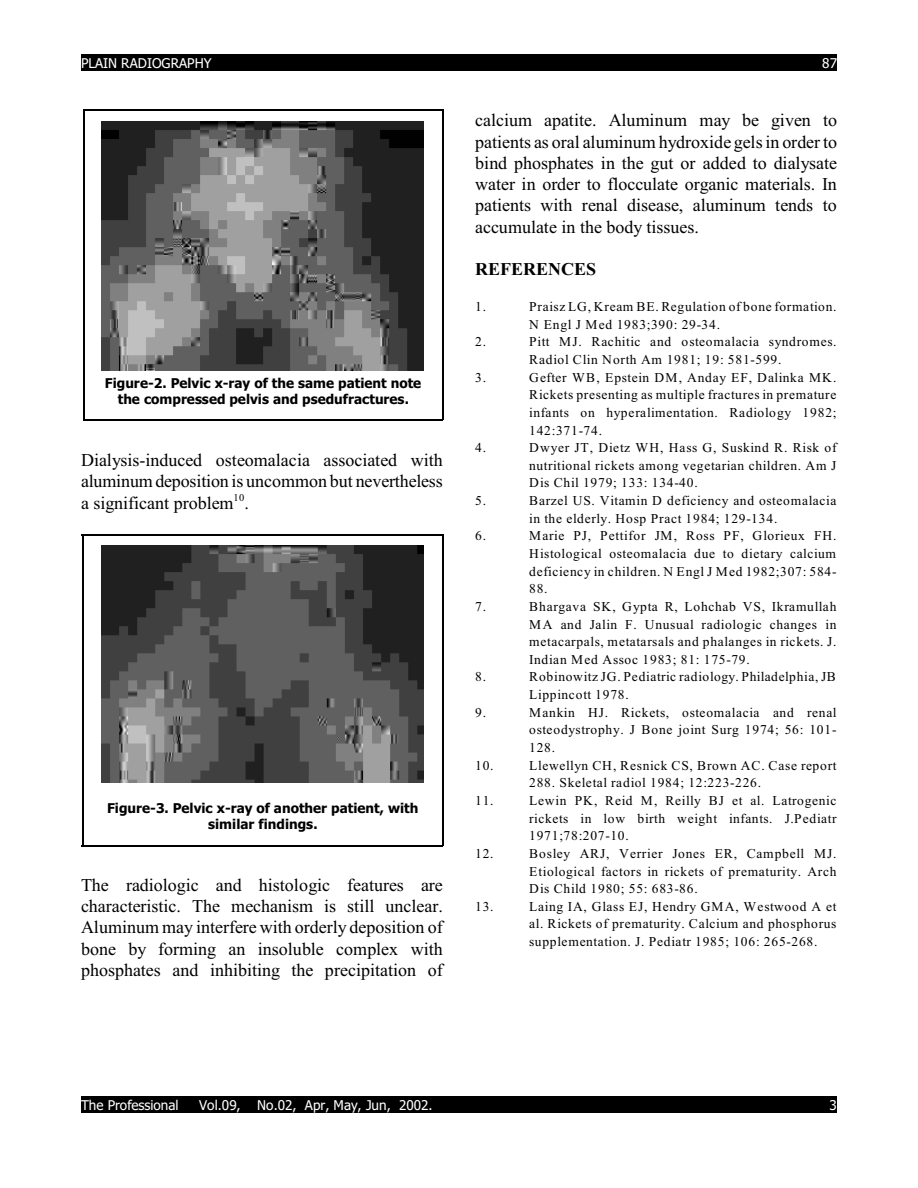
<style>
.page{position:relative;width:918px;height:1188px;background:#fff}
.page>*{position:absolute;margin:0;border:0;box-sizing:border-box;transform-origin:0 0}
.t1{font:18px/21.3px "Times New Roman";color:#000;text-align:justify}
.t2{font:700 18px "Times New Roman";letter-spacing:-.005em;color:#000}
.t3{font:13.5px/17.7px "Times New Roman";letter-spacing:.055em;color:#000;text-align:justify}
.t4{font:700 13.5px/16.2px "Tahoma";color:#000;text-align:center}
.t5{font:13.5px "Tahoma";letter-spacing:.005em;color:#fff}
.t6{font:10.5px "Times New Roman";color:#000}
</style>
<div class="page">
<div style="left:81px;top:54px;width:756px;height:16px;background:#000"></div>
<div style="left:81px;top:1097px;width:756px;height:16px;background:#000"></div>
<img style="left:101px;top:121px;width:323px;height:249px">
<hr style="left:83px;top:109px;width:1px;height:311px;background:#000">
<hr style="left:442px;top:109px;width:1px;height:311px;background:#000">
<hr style="left:83px;top:109px;width:360px;height:2px;background:#000">
<hr style="left:83px;top:419px;width:360px;height:1px;background:#000">
<img style="left:101px;top:545px;width:323px;height:237px">
<hr style="left:82px;top:534px;width:1px;height:312px;background:#000">
<hr style="left:442px;top:534px;width:1px;height:312px;background:#000">
<hr style="left:82px;top:534px;width:361px;height:2px;background:#000">
<hr style="left:82px;top:845px;width:361px;height:2px;background:#000">
<p class="t5" style="left:81px;top:57px;width:132px">PLAIN RADIOGRAPHY</p>
<p class="t5" style="left:822px;top:57px;width:16px">87</p>
<p class="t4" style="left:105px;top:376px;width:318px">Figure-2. Pelvic x-ray of the same patient note the compressed pelvis and psedufractures.</p>
<h1 class="t1" style="left:81px;top:451px;width:363px">Dialysis-induced osteomalacia associated with aluminum deposition is uncommon but nevertheless a significant problem .</h1>
<p class="t6" style="left:234px;top:494px;width:12px">10</p>
<p class="t4" style="left:107px;top:801px;width:313px">Figure-3. Pelvic x-ray of another patient, with similar findings.</p>
<h1 class="t1" style="left:81px;top:876px;width:363px">The radiologic and histologic features are characteristic. The mechanism is still unclear.<br>Aluminum may interfere with orderly deposition of bone by forming an insoluble complex with phosphates and inhibiting the precipitation of</h1>
<p class="t1" style="left:475px;top:111px;width:363px">calcium apatite. Aluminum may be given to patients as oral aluminum hydroxide gels in order to bind phosphates in the gut or added to dialysate water in order to flocculate organic materials. In patients with renal disease, aluminum tends to accumulate in the body tissues.</p>
<h1 class="t2" style="left:475px;top:263px;width:122px">REFERENCES</h1>
<p class="t3" style="left:475px;top:299px;width:12px">1.</p>
<p class="t3" style="left:529px;top:299px;width:309px">Praisz LG, Kream BE. Regulation of bone formation.<br>N Engl J Med 1983;390: 29-34.</p>
<p class="t3" style="left:475px;top:334px;width:12px">2.</p>
<p class="t3" style="left:529px;top:334px;width:309px">Pitt MJ. Rachitic and osteomalacia syndromes.<br>Radiol Clin North Am 1981; 19: 581-599.</p>
<p class="t3" style="left:475px;top:370px;width:12px">3.</p>
<p class="t3" style="left:529px;top:370px;width:309px">Gefter WB, Epstein DM, Anday EF, Dalinka MK.<br>Rickets presenting as multiple fractures in premature infants on hyperalimentation. Radiology 1982; 142:371-74.</p>
<p class="t3" style="left:475px;top:440px;width:12px">4.</p>
<p class="t3" style="left:529px;top:440px;width:309px">Dwyer JT, Dietz WH, Hass G, Suskind R. Risk of nutritional rickets among vegetarian children. Am J Dis Chil 1979; 133: 134-40.</p>
<p class="t3" style="left:475px;top:493px;width:12px">5.</p>
<p class="t3" style="left:529px;top:493px;width:309px">Barzel US. Vitamin D deficiency and osteomalacia in the elderly. Hosp Pract 1984; 129-134.</p>
<p class="t3" style="left:475px;top:528px;width:12px">6.</p>
<p class="t3" style="left:529px;top:528px;width:309px">Marie PJ, Pettifor JM, Ross PF, Glorieux FH.<br>Histological osteomalacia due to dietary calcium deficiency in children. N Engl J Med 1982;307: 584- 88.</p>
<p class="t3" style="left:475px;top:599px;width:12px">7.</p>
<p class="t3" style="left:529px;top:599px;width:309px">Bhargava SK, Gypta R, Lohchab VS, Ikramullah MA and Jalin F. Unusual radiologic changes in metacarpals, metatarsals and phalanges in rickets. J.<br>Indian Med Assoc 1983; 81: 175-79.</p>
<p class="t3" style="left:475px;top:669px;width:12px">8.</p>
<p class="t3" style="left:529px;top:669px;width:308px">Robinowitz JG. Pediatric radiology. Philadelphia, JB<br>Lippincott 1978.</p>
<p class="t3" style="left:475px;top:705px;width:12px">9.</p>
<p class="t3" style="left:529px;top:705px;width:309px">Mankin HJ. Rickets, osteomalacia and renal osteodystrophy. J Bone joint Surg 1974; 56: 101- 128.</p>
<p class="t3" style="left:475px;top:758px;width:20px">10.</p>
<p class="t3" style="left:529px;top:758px;width:309px">Llewellyn CH, Resnick CS, Brown AC. Case report<br>288. Skeletal radiol 1984; 12:223-226.</p>
<p class="t3" style="left:475px;top:793px;width:20px">11.</p>
<p class="t3" style="left:529px;top:793px;width:309px">Lewin PK, Reid M, Reilly BJ et al. Latrogenic rickets in low birth weight infants. J.Pediatr 1971;78:207-10.</p>
<p class="t3" style="left:475px;top:846px;width:20px">12.</p>
<p class="t3" style="left:529px;top:846px;width:309px">Bosley ARJ, Verrier Jones ER, Campbell MJ.<br>Etiological factors in rickets of prematurity. Arch Dis Child 1980; 55: 683-86.</p>
<p class="t3" style="left:475px;top:899px;width:20px">13.</p>
<p class="t3" style="left:529px;top:899px;width:309px">Laing IA, Glass EJ, Hendry GMA, Westwood A et al. Rickets of prematurity. Calcium and phosphorus supplementation. J. Pediatr 1985; 106: 265-268.</p>
<p class="t5" style="left:81px;top:1100px;width:99px">The Professional</p>
<p class="t5" style="left:199px;top:1100px;width:235px">Vol.09, No.02, Apr, May, Jun, 2002.</p>
<p class="t5" style="left:829px;top:1100px;width:9px">3</p>
</div>
